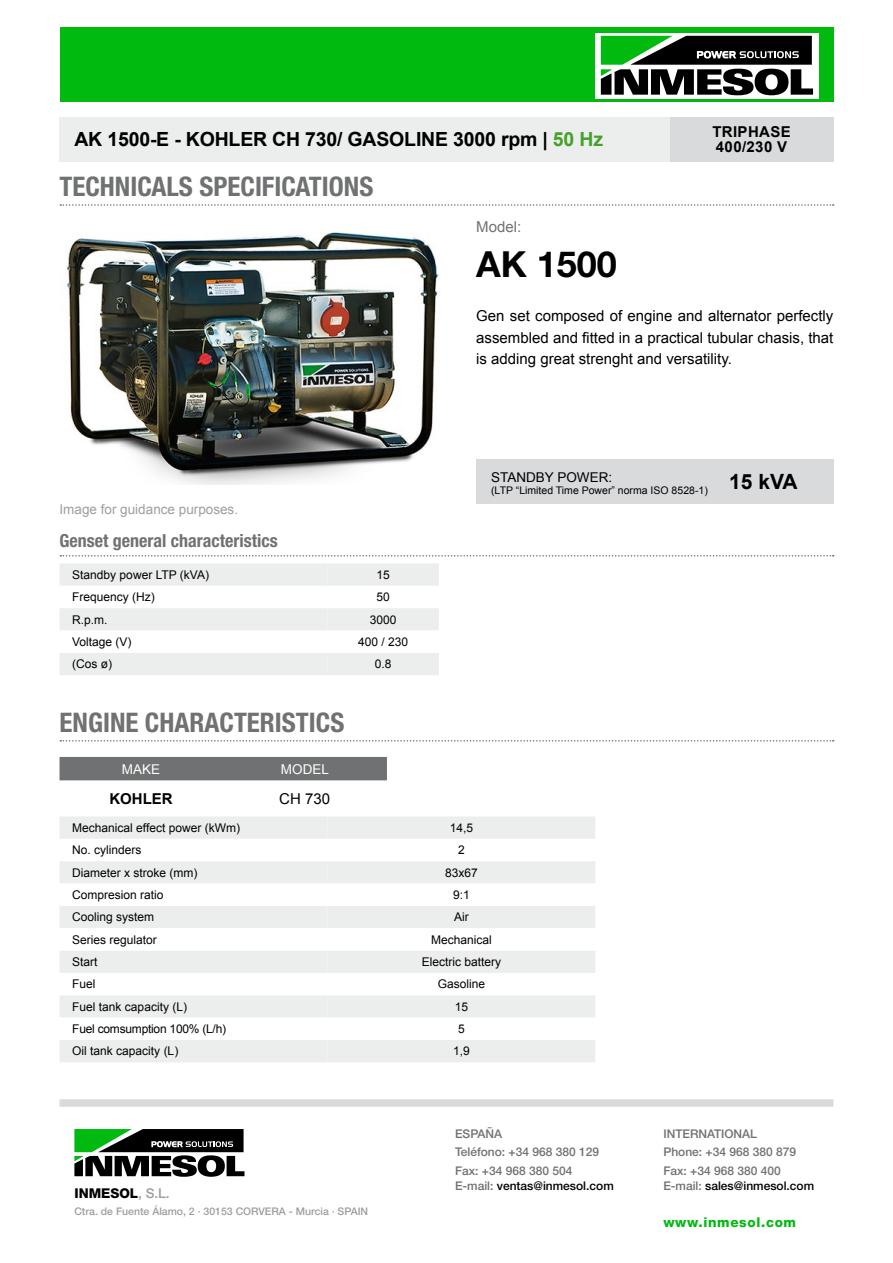
<style>
.page{position:relative;width:893px;height:1263px;background:#fff}
.page>*{position:absolute;margin:0;border:0;box-sizing:border-box;transform-origin:0 0}
.t1{font:700 36px "Helvetica Neue LT Std";color:#000}
.t2{font:700 condensed 27px "Helvetica Neue LT Std";color:#707172}
.t3{font:700 21px "Arial";color:#000}
.t4{font:700 19.5px "Arial";letter-spacing:-.01em;color:#000}
.t5{font:700 condensed 18px "Helvetica Neue LT Std";color:#707172}
.t6{font:15px/21.3px "Arial";color:#000;text-align:justify}
.t7{font:700 15px/15px "Arial";letter-spacing:.025em;color:#000}
.t8{font:15px "Arial";color:#707172}
.t9{font:13.5px "Arial";color:#9c9e9f}
.t10{font:800 13.5px "Helvetica Neue LT Std";letter-spacing:.05em;color:#01ba10}
.t11{font:13.5px "Arial";color:#000}
.t12{font:800 13.5px "Helvetica Neue LT Std";color:#000}
.t13{font:13.5px "Arial";color:#fff}
.t14{font:12px/22.4px "Arial";color:#000}
.t15{font:500 12px/18.6px "Helvetica Neue LT Std";color:#707172}
.t16{font:500 12px "Helvetica Neue LT Std";color:#000}
.t17{font:500 10.5px "Helvetica Neue LT Std";color:#9c9e9f}
.t18{font:10.5px "Arial";color:#000}
.s1{color:#44a12b}
.s2{font-weight:500;color:#9c9e9f}
.s3{color:#707172}
</style>
<div class="page">
<div style="left:60px;top:28px;width:773px;height:74px;background:#00ba0f"></div>
<svg style="left:595px;top:33px;width:224px;height:65px;background:#f8faf8"></svg>
<svg style="left:601px;top:36px;width:212px;height:59px;background:#445946"></svg>
<div style="left:60px;top:1099px;width:773px;height:8px;background:#d9dadb"></div>
<svg style="left:74px;top:1129px;width:170px;height:48px"></svg>
<div style="left:670px;top:117px;width:163px;height:45px;background:#d9dadb"></div>
<svg style="left:60px;top:204px;width:774px;height:2px"></svg>
<div style="left:60px;top:817px;width:267px;height:245px;background:#eceded"></div>
<svg style="left:60px;top:839px;width:267px;height:201px"></svg>
<svg style="left:60px;top:740px;width:774px;height:1px"></svg>
<div style="left:60px;top:757px;width:327px;height:23px;background:#707172"></div>
<svg style="left:60px;top:555px;width:774px;height:1px"></svg>
<div style="left:476px;top:459px;width:238px;height:45px;background:#d9dadb"></div>
<div style="left:714px;top:459px;width:119px;height:45px;background:#d9dadb"></div>
<img style="left:66px;top:232px;width:373px;height:253px">
<div style="left:60px;top:117px;width:610px;height:45px;background:#eceded"></div>
<div style="left:327px;top:817px;width:268px;height:245px;background:#eceded"></div>
<svg style="left:327px;top:839px;width:268px;height:201px"></svg>
<svg style="left:60px;top:563px;width:379px;height:112px"></svg>
<h3 class="t4" style="left:74px;top:127px;width:530px">AK 1500-E - KOHLER CH 730/ GASOLINE 3000 rpm | <span class="s1">50 Hz</span></h3>
<h2 class="t2" style="left:60px;top:170px;width:315px">TECHNICALS SPECIFICATIONS</h2>
<p class="t8" style="left:476px;top:217px;width:47px">Model:</p>
<h1 class="t1" style="left:476px;top:241px;width:142px">AK 1500</h1>
<p class="t7" style="left:712px;top:125px;width:80px">TRIPHASE<br>400/230 V</p>
<p class="t6" style="left:476px;top:306px;width:359px">Gen set composed of engine and alternator perfectly assembled and fitted in a practical tubular chasis, that is adding great strenght and versatility.</p>
<p class="t9" style="left:60px;top:500px;width:180px">Image for guidance purposes.</p>
<h3 class="t5" style="left:60px;top:529px;width:220px">Genset general characteristics</h3>
<p class="t14" style="left:72px;top:564px;width:138px">Standby power LTP (kVA)<br>Frequency (Hz)<br>R.p.m.<br>Voltage (V)<br>(Cos ø)</p>
<p class="t14" style="left:358px;top:564px;width:52px;text-align:center">15<br>50<br>3000<br>400 / 230<br>0.8</p>
<p class="t11" style="left:491px;top:468px;width:123px">STANDBY POWER:</p>
<p class="t18" style="left:491px;top:484px;width:218px">(LTP “Limited Time Power” norma ISO 8528-1)</p>
<h2 class="t2" style="left:60px;top:706px;width:286px">ENGINE CHARACTERISTICS</h2>
<p class="t13" style="left:122px;top:760px;width:40px">MAKE</p>
<p class="t13" style="left:281px;top:760px;width:50px">MODEL</p>
<p class="t7" style="left:109px;top:792px;width:65px">KOHLER</p>
<p class="t6" style="left:279px;top:789px;width:52px">CH 730</p>
<p class="t14" style="left:72px;top:817px;width:169px">Mechanical effect power (kWm)<br>No. cylinders<br>Diameter x stroke (mm)<br>Compresion ratio<br>Cooling system<br>Series regulator<br>Start<br>Fuel<br>Fuel tank capacity (L)<br>Fuel comsumption 100% (L/h)<br>Oil tank capacity (L)</p>
<p class="t14" style="left:422px;top:817px;width:81px;text-align:center">14,5<br>2<br>83x67<br>9:1<br>Air<br>Mechanical<br>Electric battery<br>Gasoline<br>15<br>5<br>1,9</p>
<h3 class="t3" style="left:729px;top:468px;width:70px">15 kVA</h3>
<p class="t12" style="left:74px;top:1185px;width:97px">INMESOL<span class="s2">, S.L.</span></p>
<p class="t17" style="left:74px;top:1205px;width:295px">Ctra. de Fuente Álamo, 2 · 30153 CORVERA - Murcia · SPAIN</p>
<p class="t15" style="left:455px;top:1124px;width:146px">ESPAÑA<br>Teléfono: +34 968 380 129<br>Fax: +34 968 380 504</p>
<p class="t16" style="left:455px;top:1178px;width:160px"><span class="s3">E-mail:</span> ventas@inmesol.com</p>
<p class="t15" style="left:663px;top:1124px;width:134px">INTERNATIONAL<br>Phone: +34 968 380 879<br>Fax: +34 968 380 400</p>
<p class="t16" style="left:663px;top:1178px;width:152px"><span class="s3">E-mail:</span> sales@inmesol.com</p>
<p class="t10" style="left:663px;top:1214px;width:134px">www.inmesol.com</p>
</div>
